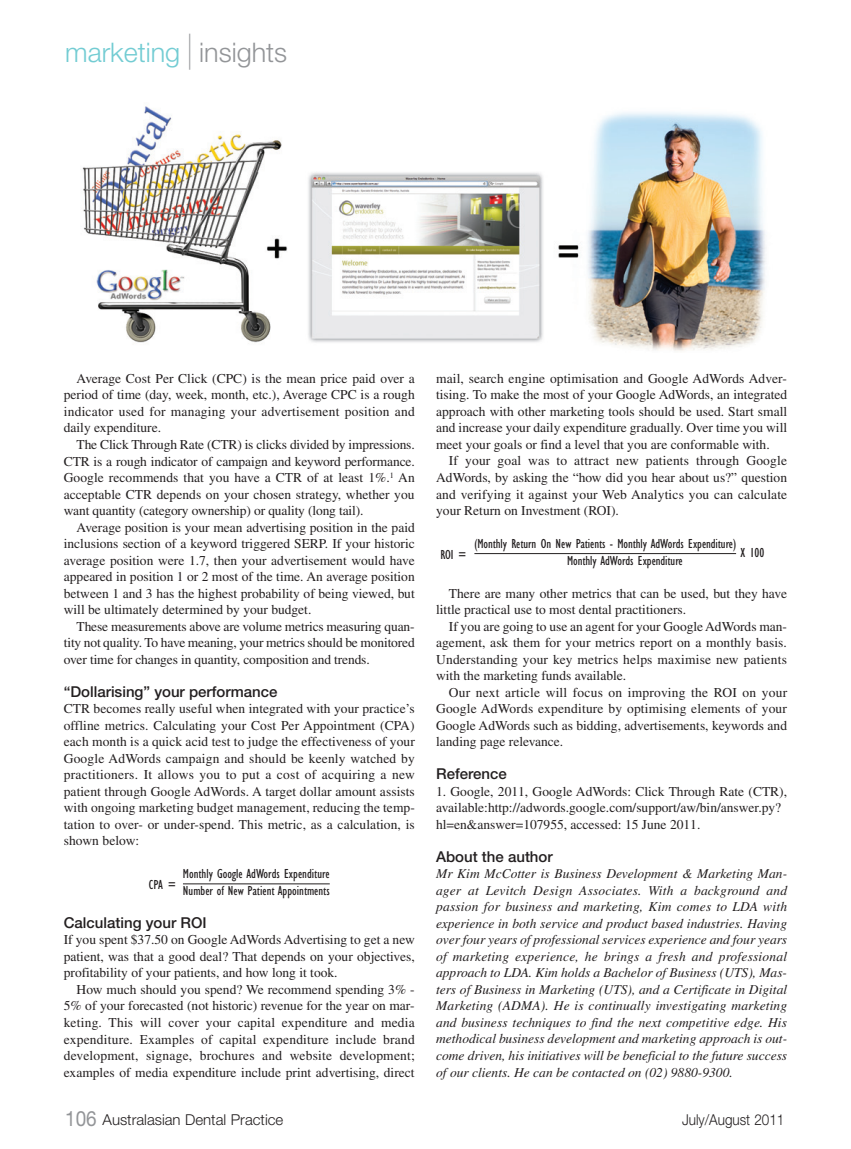
<style>
.page{position:relative;width:851px;height:1149px;background:#fff}
.page>*{position:absolute;margin:0;border:0;box-sizing:border-box;transform-origin:0 0}
.t1{font:300 27px "Helvetica Neue";color:#73ccd3}
.t2{font:500 15px "Helvetica Neue";color:#231f20}
.t3{font:300 15px "Helvetica Neue";color:#231f20}
.t4{font:300 15px "Helvetica Neue";color:#231f20;scale:.9 1}
.t5{font:13.5px/16.5px "Times";color:#231f20;text-align:justify}
.t6{font:italic 13.5px/16.5px "Times";color:#231f20;text-align:justify}
.t7{font:condensed 13.5px/16.5px "Gill Sans";letter-spacing:-.005em;color:#231f20}
.s1{font-size:36px;color:#939598}
.s2{color:#939598}
.s3{font-weight:400;font-size:21px;color:#939598}
</style>
<div class="page">
<hr style="left:183px;top:883px;width:147px;height:1px;background:#231f20">
<hr style="left:474px;top:553px;width:262px;height:1px;background:#231f20">
<img style="left:82px;top:106px;width:684px;height:245px">
<h1 class="t1" style="left:65px;top:42px;width:223px">marketing <span class="s1">|</span> <span class="s2">insights</span></h1>
<p class="t5" style="left:64px;top:371px;width:352px;text-indent:13px">Average Cost Per Click (CPC) is the mean price paid over a period of time (day, week, month, etc.), Average CPC is a rough indicator used for managing your advertisement position and daily expenditure.</p>
<p class="t5" style="left:64px;top:437px;width:352px;text-indent:13px">The Click Through Rate (CTR) is clicks divided by impressions.<br>CTR is a rough indicator of campaign and keyword performance.<br>Google recommends that you have a CTR of at least 1%.<sup>1</sup> An acceptable CTR depends on your chosen strategy, whether you want quantity (category ownership) or quality (long tail).</p>
<p class="t5" style="left:64px;top:520px;width:352px;text-indent:13px">Average position is your mean advertising position in the paid inclusions section of a keyword triggered SERP. If your historic average position were 1.7, then your advertisement would have appeared in position 1 or 2 most of the time. An average position between 1 and 3 has the highest probability of being viewed, but will be ultimately determined by your budget.</p>
<p class="t5" style="left:64px;top:619px;width:352px;text-indent:13px">These measurements above are volume metrics measuring quan&shy;tity not quality. To have meaning, your metrics should be monitored over time for changes in quantity, composition and trends.</p>
<p class="t2" style="left:64px;top:685px;width:215px">“Dollarising” your performance</p>
<p class="t5" style="left:64px;top:701px;width:352px">CTR becomes really useful when integrated with your practice’s offline metrics. Calculating your Cost Per Appointment (CPA) each month is a quick acid test to judge the effectiveness of your Google AdWords campaign and should be keenly watched by practitioners. It allows you to put a cost of acquiring a new patient through Google AdWords. A target dollar amount assists with ongoing marketing budget management, reducing the temp&shy;tation to over- or under-spend. This metric, as a calculation, is shown below:</p>
<p class="t7" style="left:149px;top:877px;width:29px">CPA =</p>
<p class="t7" style="left:183px;top:866px;width:148px">Monthly Google AdWords Expenditure<br>Number of New Patient Appointments</p>
<p class="t2" style="left:64px;top:916px;width:144px">Calculating your ROI</p>
<p class="t5" style="left:64px;top:932px;width:352px">If you spent $37.50 on Google AdWords Advertising to get a new patient, was that a good deal? That depends on your objectives, profitability of your patients, and how long it took.</p>
<p class="t5" style="left:64px;top:982px;width:352px;text-indent:13px">How much should you spend? We recommend spending 3% - 5% of your forecasted (not historic) revenue for the year on mar&shy;keting. This will cover your capital expenditure and media expenditure. Examples of capital expenditure include brand development, signage, brochures and website development; examples of media expenditure include print advertising, direct</p>
<p class="t5" style="left:436px;top:371px;width:352px">mail, search engine optimisation and Google AdWords Adver&shy;tising. To make the most of your Google AdWords, an integrated approach with other marketing tools should be used. Start small and increase your daily expenditure gradually. Over time you will meet your goals or find a level that you are conformable with.</p>
<p class="t5" style="left:436px;top:454px;width:352px;text-indent:13px">If your goal was to attract new patients through Google AdWords, by asking the “how did you hear about us?” question and verifying it against your Web Analytics you can calculate your Return on Investment (ROI).</p>
<p class="t7" style="left:440px;top:547px;width:28px">ROI =</p>
<p class="t7" style="left:474px;top:536px;width:263px">(Monthly Return On New Patients - Monthly AdWords Expenditure)</p>
<p class="t7" style="left:740px;top:545px;width:25px">X 100</p>
<p class="t7" style="left:567px;top:553px;width:117px">Monthly AdWords Expenditure</p>
<p class="t5" style="left:436px;top:586px;width:352px;text-indent:13px">There are many other metrics that can be used, but they have little practical use to most dental practitioners.</p>
<p class="t5" style="left:436px;top:619px;width:352px;text-indent:13px">If you are going to use an agent for your Google AdWords man&shy;agement, ask them for your metrics report on a monthly basis.<br>Understanding your key metrics helps maximise new patients with the marketing funds available.</p>
<p class="t5" style="left:436px;top:685px;width:352px;text-indent:13px">Our next article will focus on improving the ROI on your Google AdWords expenditure by optimising elements of your Google AdWords such as bidding, advertisements, keywords and landing page relevance.</p>
<p class="t2" style="left:436px;top:768px;width:72px">Reference</p>
<p class="t5" style="left:436px;top:784px;width:352px;text-align:left">1. Google, 2011, Google AdWords: Click Through Rate (CTR), available:http://adwords.google.com/support/aw/bin/answer.py? hl=en&amp;answer=107955, accessed: 15 June 2011.</p>
<p class="t2" style="left:436px;top:850px;width:118px">About the author</p>
<p class="t6" style="left:436px;top:866px;width:352px">Mr Kim McCotter is Business Development &amp; Marketing Man&shy;ager at Levitch Design Associates. With a background and passion for business and marketing, Kim comes to LDA with experience in both service and product based industries. Having over four years of professional services experience and four years of marketing experience, he brings a fresh and professional approach to LDA. Kim holds a Bachelor of Business (UTS), Mas&shy;ters of Business in Marketing (UTS), and a Certificate in Digital Marketing (ADMA). He is continually investigating marketing and business techniques to find the next competitive edge. His methodical business development and marketing approach is out&shy;come driven, his initiatives will be beneficial to the future success of our clients. He can be contacted on (02) 9880-9300.</p>
<p class="t3" style="left:65px;top:1113px;width:219px"><span class="s3">106</span> Australasian Dental Practice</p>
<p class="t4" style="left:682px;top:1113px;width:115px">July/August 2011</p>
</div>
